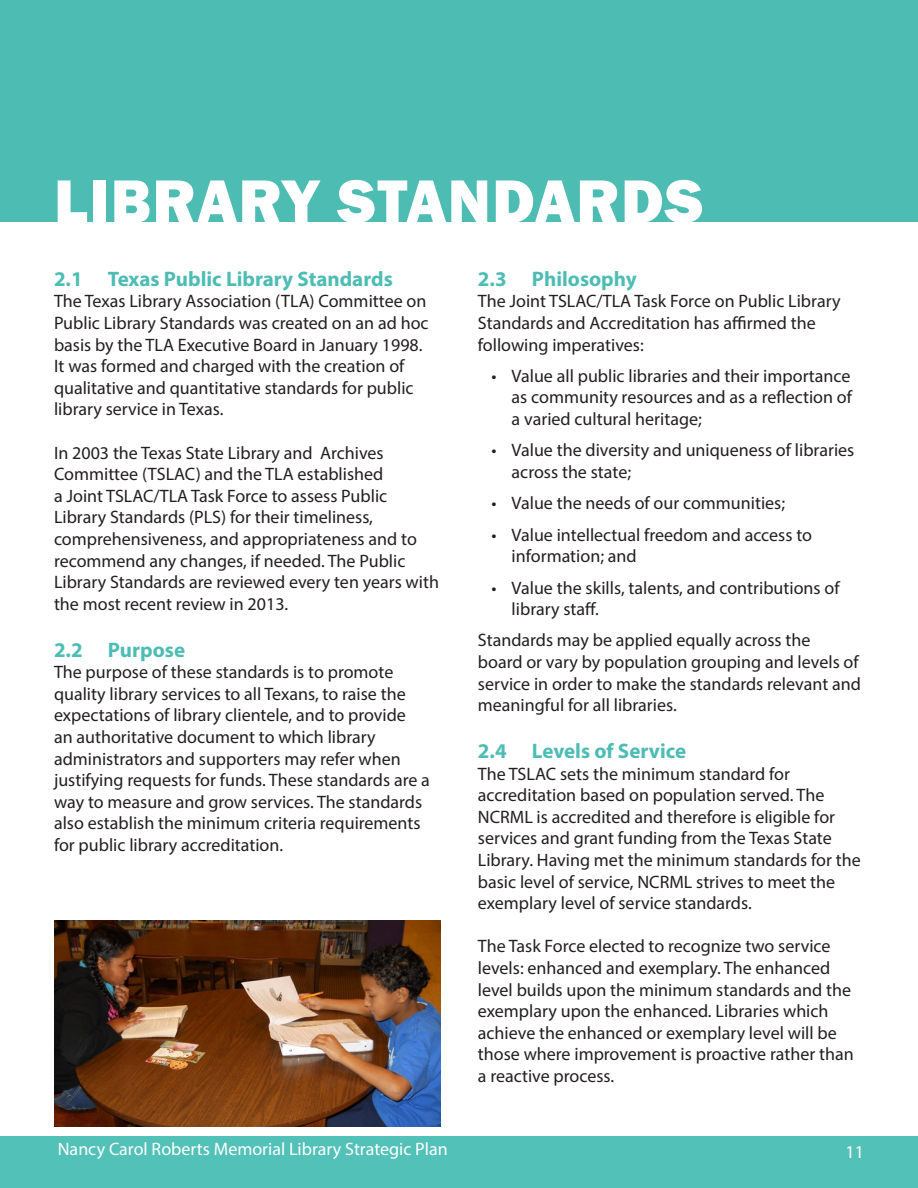
<style>
.page{position:relative;width:918px;height:1188px;background:#fff}
.page>*{position:absolute;margin:0;border:0;box-sizing:border-box;transform-origin:0 0}
.Chapter{font:800 63px "Franklin Gothic";letter-spacing:.02em;color:#fff}
.Heading{font:700 21px "Myriad Pro";color:#4dbdb4}
.Body{font:18px/21.6px "Myriad Pro";color:#231f20}
.Intro_prior_to_bulle{font:18px/21.6px "Myriad Pro";color:#231f20}
.t1{font:18px "Myriad Pro";color:#fff}
</style>
<div class="page">
<div style="left:0;top:1137px;width:918px;height:51px;background:#52c1b7"></div>
<img style="left:54px;top:921px;width:386px;height:205px">
<div style="left:0;top:0;width:918px;height:221px;background:#4dbdb4"></div>
<p class="Chapter" style="left:54px;top:161px;width:651px">LIBRARY STANDARDS</p>
<p class="Heading" style="left:54px;top:265px;width:340px">2.1 Texas Public Library Standards</p>
<p class="Body" style="left:54px;top:290px;width:376px">The Texas Library Association (TLA) Committee on Public Library Standards was created on an ad hoc basis by the TLA Executive Board in January 1998.<br>It was formed and charged with the creation of qualitative and quantitative standards for public library service in Texas.</p>
<p class="Body" style="left:54px;top:441px;width:387px">In 2003 the Texas State Library and Archives Committee (TSLAC) and the TLA established<br>a Joint TSLAC/TLA Task Force to assess Public Library Standards (PLS) for their timeliness, comprehensiveness, and appropriateness and to recommend any changes, if needed. The Public Library Standards are reviewed every ten years with the most recent review in 2013.</p>
<p class="Heading" style="left:54px;top:636px;width:133px">2.2 Purpose</p>
<p class="Body" style="left:54px;top:661px;width:377px">The purpose of these standards is to promote quality library services to all Texans, to raise the expectations of library clientele, and to provide<br>an authoritative document to which library administrators and supporters may refer when justifying requests for funds. These standards are a way to measure and grow services. The standards also establish the minimum criteria requirements for public library accreditation.</p>
<p class="Heading" style="left:478px;top:265px;width:160px">2.3 Philosophy</p>
<p class="Intro_prior_to_bulle" style="left:478px;top:290px;width:364px">The Joint TSLAC/TLA Task Force on Public Library<br>Standards and Accreditation has affirmed the following imperatives:</p>
<p class="Body" style="left:512px;top:365px;width:342px;text-align:justify;text-indent:-20px">• Value all public libraries and their importance as community resources and as a reflection of a varied cultural heritage;</p>
<p class="Body" style="left:512px;top:439px;width:344px;text-indent:-20px">• Value the diversity and uniqueness of libraries across the state;</p>
<p class="Body" style="left:491px;top:492px;width:295px">• Value the needs of our communities;</p>
<p class="Body" style="left:512px;top:524px;width:302px;text-indent:-20px">• Value intellectual freedom and access to information; and</p>
<p class="Body" style="left:512px;top:576px;width:330px;text-indent:-20px">• Value the skills, talents, and contributions of library staff.</p>
<p class="Body" style="left:478px;top:629px;width:385px">Standards may be applied equally across the<br>board or vary by population grouping and levels of service in order to make the standards relevant and meaningful for all libraries.</p>
<p class="Heading" style="left:478px;top:737px;width:210px">2.4 Levels of Service</p>
<p class="Body" style="left:478px;top:763px;width:384px">The TSLAC sets the minimum standard for accreditation based on population served. The NCRML is accredited and therefore is eligible for services and grant funding from the Texas State Library. Having met the minimum standards for the basic level of service, NCRML strives to meet the exemplary level of service standards.</p>
<p class="Body" style="left:478px;top:935px;width:377px">The Task Force elected to recognize two service levels: enhanced and exemplary. The enhanced level builds upon the minimum standards and the exemplary upon the enhanced. Libraries which achieve the enhanced or exemplary level will be those where improvement is proactive rather than a reactive process.</p>
<p class="t1" style="left:58px;top:1138px;width:391px">Nancy Carol Roberts Memorial Library Strategic Plan</p>
<p class="t1" style="left:846px;top:1141px;width:20px">11</p>
</div>
